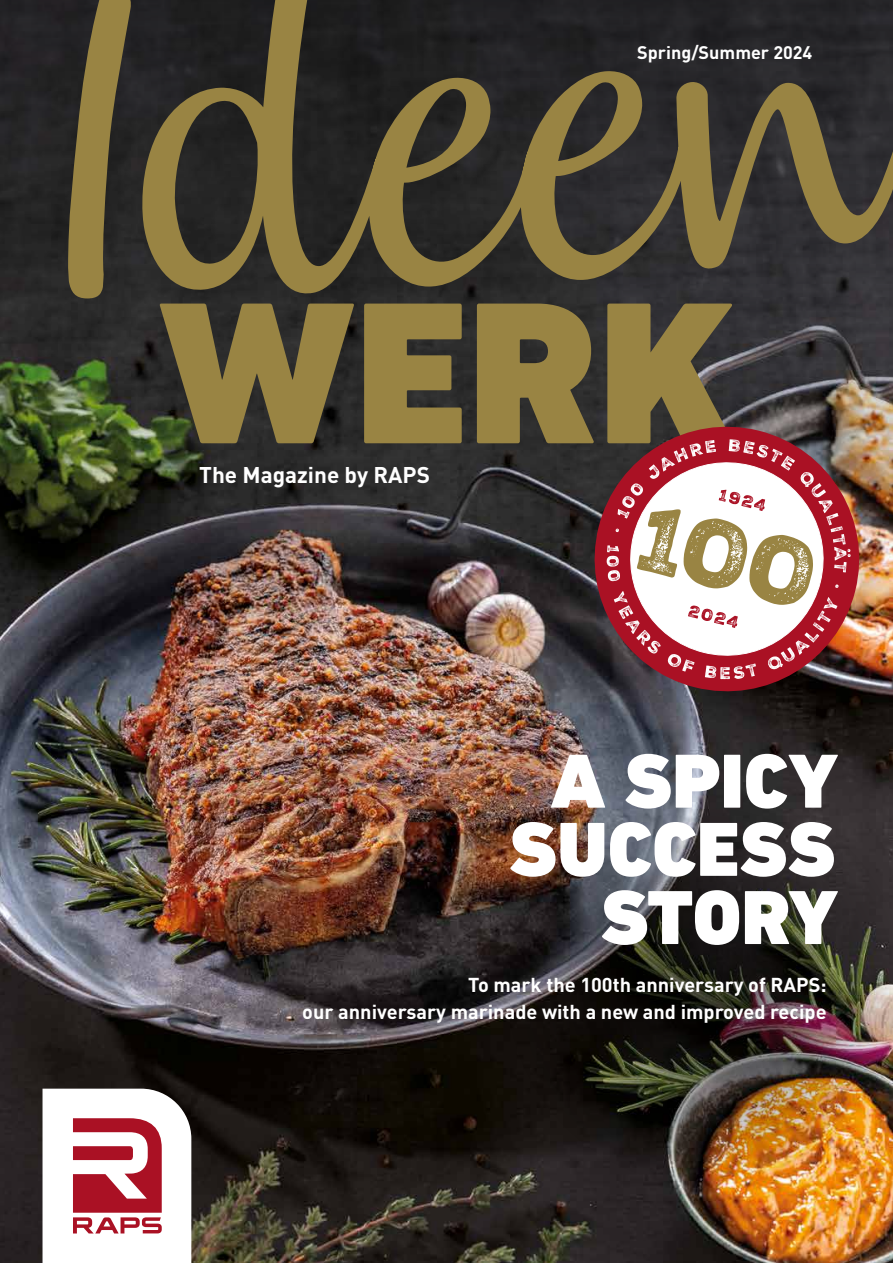
<style>
.page{position:relative;width:893px;height:1263px;background:#fff}
.page>*{position:absolute;margin:0;border:0;box-sizing:border-box;transform-origin:0 0}
.t1{font:900 77.85px/68.1px "DIN Next LT Pro";color:#fff;text-align:right}
.t2{font:700 22.5px "DIN Pro";color:#fff}
.t3{font:700 19.95px/26.5px "DIN Pro";color:#fff;text-align:right}
.t4{font:700 18px "DIN Pro";color:#fff}
</style>
<div class="page">
<img style="left:0;top:704px;width:893px;height:559px">
<img style="left:0;top:0;width:893px;height:704px">
<svg style="left:159px;top:304px;width:574px;height:139px;background:#77693c"></svg>
<svg style="left:140px;top:0;width:753px;height:299px;background:#443e2f"></svg>
<svg style="left:68px;top:0;width:65px;height:298px;background:#615634"></svg>
<svg style="left:43px;top:1089px;width:148px;height:174px"></svg>
<svg style="left:518px;top:717px;width:19px;height:12px"></svg>
<img style="left:506px;top:787px;width:387px;height:399px">
<img style="left:581px;top:413px;width:292px;height:292px">
<svg style="left:607px;top:439px;width:244px;height:240px"></svg>
<p class="t2" style="left:199px;top:456px;width:232px">The Magazine by RAPS</p>
<p class="t4" style="left:637px;top:37px;width:177px">Spring/Summer 2024</p>
<h1 class="t1" style="left:509px;top:747px;width:331px">A SPICY<br>SUCCESS<br>STORY</h1>
<p class="t3" style="left:302px;top:969px;width:526px">To mark the 100th anniversary of RAPS:<br>our anniversary marinade with a new and improved recipe</p>
</div>
